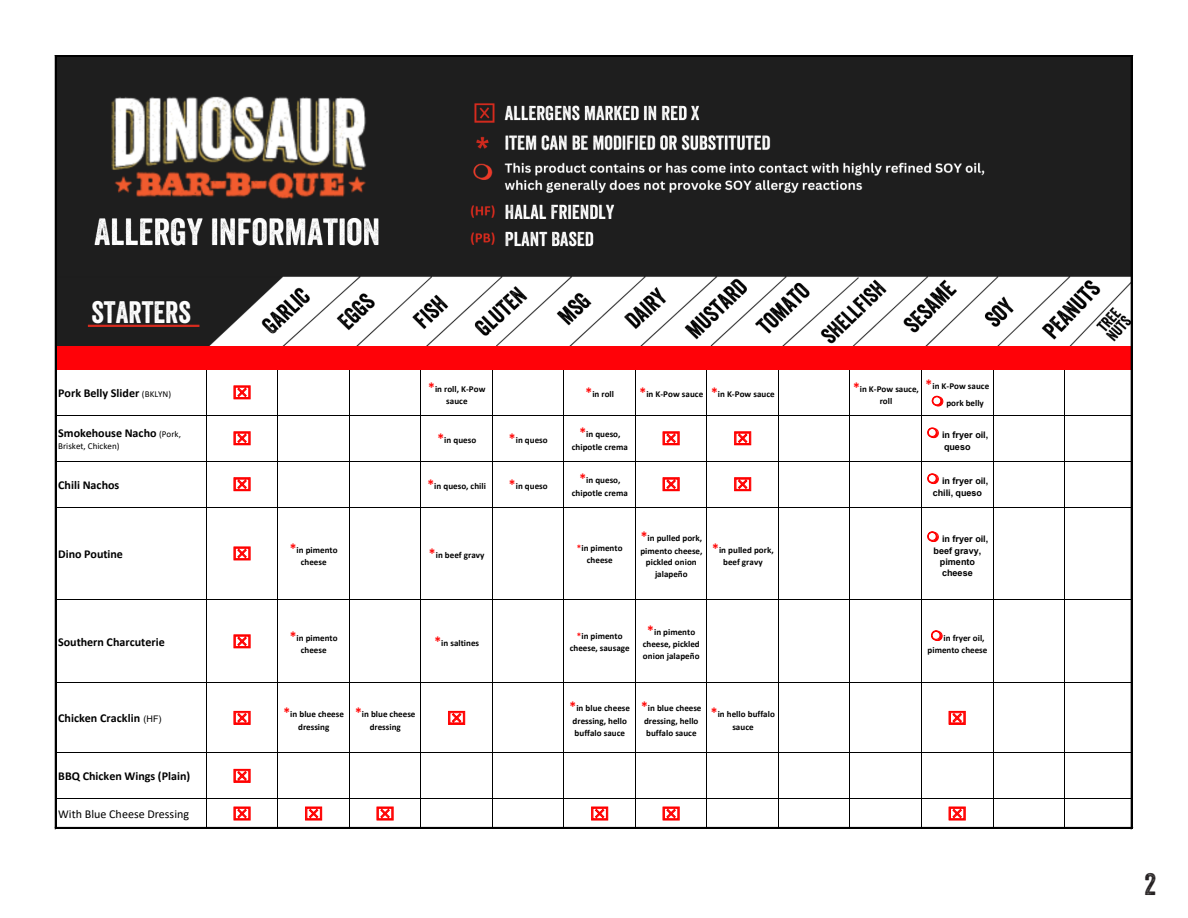
<style>
.page{position:relative;width:1188px;height:918px;background:#fff}
.page>*{position:absolute;margin:0;border:0;box-sizing:border-box;transform-origin:0 0}
.t1{font:30.15px "Veneer";color:#fff}
.t2{font:30px "Veneer";color:#231f20}
.t3{font:700 12px "Calibri";color:#000}
.t4{font:12px "Calibri";color:#000}
.t5{font:700 9px/12.8px "Calibri";letter-spacing:.005em;color:#000;text-align:center}
.t6{font:700 9px/12.3px "Arial";color:#000}
.t7{font:9px "Calibri";color:#000}
.s1{font-weight:400;font-size:9px}
.s2{font-size:13.5px;color:#f00}
.s3{color:#f00}
.s4{font-family:"Arial";font-weight:400;font-size:9px}
</style>
<div class="page">
<div style="left:57px;top:346px;width:1074px;height:24px;background:#ff0208"></div>
<img style="left:57px;top:57px;width:1074px;height:289px">
<hr style="left:88px;top:325px;width:111px;height:2px;background:#d52b1e">
<hr style="left:206px;top:370px;width:1px;height:459px;background:#000">
<hr style="left:277px;top:370px;width:1px;height:459px;background:#000">
<hr style="left:349px;top:370px;width:1px;height:459px;background:#000">
<hr style="left:421px;top:370px;width:1px;height:459px;background:#000">
<hr style="left:492px;top:370px;width:1px;height:459px;background:#000">
<hr style="left:564px;top:370px;width:1px;height:459px;background:#000">
<hr style="left:635px;top:370px;width:1px;height:459px;background:#000">
<hr style="left:707px;top:370px;width:1px;height:459px;background:#000">
<hr style="left:778px;top:370px;width:1px;height:459px;background:#000">
<hr style="left:850px;top:370px;width:1px;height:459px;background:#000">
<hr style="left:921px;top:370px;width:1px;height:459px;background:#000">
<hr style="left:993px;top:370px;width:1px;height:459px;background:#000">
<hr style="left:1064px;top:370px;width:1px;height:459px;background:#000">
<hr style="left:57px;top:415px;width:1075px;height:1px;background:#000">
<hr style="left:57px;top:461px;width:1075px;height:1px;background:#000">
<hr style="left:57px;top:507px;width:1075px;height:1px;background:#000">
<hr style="left:57px;top:599px;width:1075px;height:1px;background:#000">
<hr style="left:57px;top:682px;width:1075px;height:1px;background:#000">
<hr style="left:57px;top:753px;width:1075px;height:1px;background:#000">
<hr style="left:57px;top:798px;width:1075px;height:1px;background:#000">
<hr style="left:55px;top:55px;width:1078px;height:1px;background:#000">
<hr style="left:55px;top:56px;width:1078px;height:1px;background:#000">
<hr style="left:55px;top:56px;width:2px;height:773px;background:#000">
<hr style="left:55px;top:827px;width:1078px;height:2px;background:#000">
<hr style="left:1131px;top:56px;width:2px;height:773px;background:#000">
<svg style="left:234px;top:385px;width:17px;height:14px"></svg>
<svg style="left:932px;top:396px;width:11px;height:10px"></svg>
<svg style="left:234px;top:431px;width:17px;height:14px"></svg>
<svg style="left:663px;top:431px;width:17px;height:14px"></svg>
<svg style="left:734px;top:431px;width:17px;height:14px"></svg>
<svg style="left:927px;top:427px;width:12px;height:11px"></svg>
<svg style="left:234px;top:477px;width:17px;height:14px"></svg>
<svg style="left:663px;top:477px;width:17px;height:14px"></svg>
<svg style="left:734px;top:477px;width:17px;height:14px"></svg>
<svg style="left:927px;top:473px;width:12px;height:11px"></svg>
<svg style="left:234px;top:546px;width:17px;height:14px"></svg>
<svg style="left:927px;top:531px;width:12px;height:11px"></svg>
<svg style="left:234px;top:634px;width:17px;height:14px"></svg>
<svg style="left:931px;top:630px;width:12px;height:11px"></svg>
<svg style="left:234px;top:711px;width:17px;height:14px"></svg>
<svg style="left:448px;top:711px;width:17px;height:14px"></svg>
<svg style="left:949px;top:711px;width:17px;height:14px"></svg>
<svg style="left:234px;top:769px;width:17px;height:14px"></svg>
<svg style="left:234px;top:806px;width:17px;height:15px"></svg>
<svg style="left:305px;top:806px;width:17px;height:15px"></svg>
<svg style="left:377px;top:806px;width:17px;height:15px"></svg>
<svg style="left:591px;top:806px;width:17px;height:15px"></svg>
<svg style="left:663px;top:806px;width:17px;height:15px"></svg>
<svg style="left:949px;top:806px;width:17px;height:15px"></svg>
<h1 class="t1" style="left:92px;top:294px;width:101px">STARTERS</h1>
<h3 class="t3" style="left:58px;top:384px;width:114px">Pork Belly Slider <span class="s1">(BKLYN)</span></h3>
<p class="t5" style="left:428px;top:382px;width:59px"><span class="s2">*</span>in roll, K-Pow sauce</p>
<p class="t5" style="left:586px;top:388px;width:30px"><span class="s2">*</span>in roll</p>
<p class="t5" style="left:640px;top:388px;width:137px"><span class="s2">*</span>in K-Pow sauce <span class="s2">*</span>in K-Pow sauce</p>
<p class="t5" style="left:853px;top:382px;width:67px"><span class="s2">*</span>in K-Pow sauce, roll</p>
<p class="t5" style="left:946px;top:378px;width:44px;line-height:16.5px;text-align:left;text-indent:-21px"><span class="s2">*</span>in K-Pow sauce pork belly</p>
<h3 class="t3" style="left:58px;top:424px;width:124px">Smokehouse Nacho <span class="s1">(Pork,</span></h3>
<p class="t7" style="left:58px;top:440px;width:63px">Brisket, Chicken)</p>
<p class="t5" style="left:437px;top:434px;width:40px"><span class="s2">*</span>in queso</p>
<p class="t5" style="left:509px;top:434px;width:40px"><span class="s2">*</span>in queso</p>
<p class="t5" style="left:572px;top:428px;width:58px"><span class="s2">*</span>in queso, chipotle crema</p>
<p class="t6" style="left:942px;top:428px;width:47px">in fryer oil, queso</p>
<h3 class="t3" style="left:58px;top:476px;width:63px">Chili Nachos</h3>
<p class="t5" style="left:427px;top:480px;width:60px"><span class="s2">*</span>in queso, chili</p>
<p class="t5" style="left:509px;top:480px;width:40px"><span class="s2">*</span>in queso</p>
<p class="t5" style="left:572px;top:474px;width:58px"><span class="s2">*</span>in queso, chipotle crema</p>
<p class="t6" style="left:933px;top:474px;width:57px;text-indent:9px">in fryer oil, chili, queso</p>
<h3 class="t3" style="left:58px;top:545px;width:66px">Dino Poutine</h3>
<p class="t5" style="left:290px;top:543px;width:49px"><span class="s2">*</span>in pimento cheese</p>
<p class="t5" style="left:429px;top:549px;width:57px"><span class="s2">*</span>in beef gravy</p>
<p class="t5" style="left:577px;top:542px;width:47px;line-height:11.7px"><span class="s3">*</span>in pimento cheese</p>
<p class="t5" style="left:640px;top:531px;width:64px;text-align:left"><span class="s2">*</span>in pulled pork, pimento cheese,</p>
<p class="t5" style="left:646px;top:556px;width:52px;line-height:11.7px">pickled onion jalapeño</p>
<p class="t5" style="left:712px;top:543px;width:63px"><span class="s2">*</span>in pulled pork, beef gravy</p>
<p class="t6" style="left:934px;top:532px;width:56px;text-indent:9px">in fryer oil, beef gravy,</p>
<p class="t6" style="left:940px;top:556px;width:37px;line-height:11.2px">pimento cheese</p>
<h3 class="t3" style="left:58px;top:633px;width:108px">Southern Charcuterie</h3>
<p class="t5" style="left:290px;top:631px;width:49px"><span class="s2">*</span>in pimento cheese</p>
<p class="t5" style="left:434px;top:637px;width:46px"><span class="s2">*</span>in saltines</p>
<p class="t5" style="left:570px;top:630px;width:62px;line-height:11.7px"><span class="s3">*</span>in pimento cheese, sausage</p>
<p class="t5" style="left:643px;top:625px;width:58px"><span class="s2">*</span>in pimento cheese, pickled</p>
<p class="t5" style="left:643px;top:650px;width:58px">onion jalapeño</p>
<h3 class="t3" style="left:58px;top:710px;width:105px">Chicken Cracklin <span class="s4">(HF)</span></h3>
<p class="t5" style="left:284px;top:708px;width:62px"><span class="s2">*</span>in blue cheese dressing</p>
<p class="t5" style="left:355px;top:708px;width:62px"><span class="s2">*</span>in blue cheese dressing</p>
<p class="t5" style="left:570px;top:702px;width:62px"><span class="s2">*</span>in blue cheese dressing, hello</p>
<p class="t5" style="left:575px;top:726px;width:52px">buffalo sauce</p>
<p class="t5" style="left:641px;top:702px;width:62px"><span class="s2">*</span>in blue cheese dressing, hello</p>
<p class="t5" style="left:646px;top:726px;width:52px">buffalo sauce</p>
<p class="t5" style="left:711px;top:708px;width:65px"><span class="s2">*</span>in hello buffalo sauce</p>
<h3 class="t3" style="left:58px;top:768px;width:134px">BBQ Chicken Wings (Plain)</h3>
<h3 class="t4" style="left:58px;top:806px;width:133px">With Blue Cheese Dressing</h3>
<p class="t5" style="left:928px;top:631px;width:61px;line-height:12px;text-align:left;text-indent:16px">in fryer oil, pimento cheese</p>
<h2 class="t2" style="left:1145px;top:866px;width:13px">2</h2>
</div>
